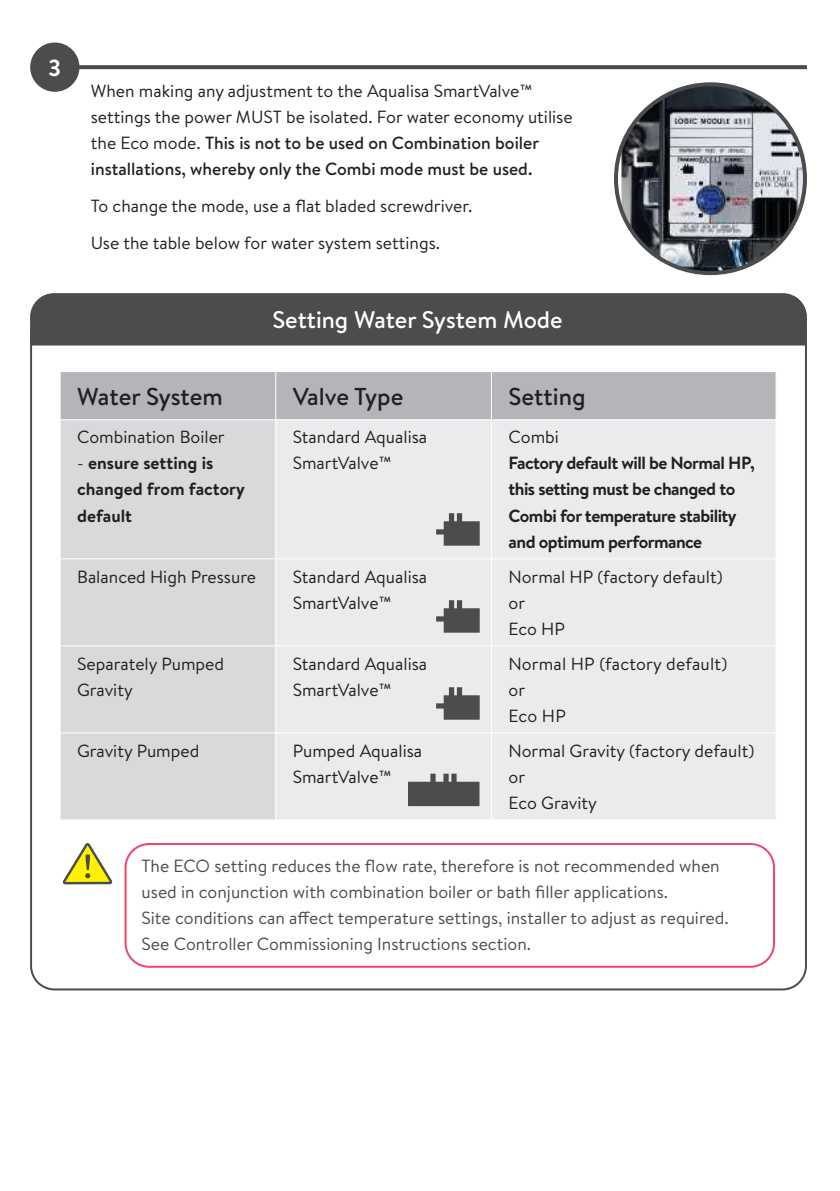
<style>
.page{position:relative;width:840px;height:1191px;background:#fff}
.page>*{position:absolute;margin:0;border:0;box-sizing:border-box;transform-origin:0 0}
.t1{font:500 24.4px "Brandon Text";color:#231f20}
.t2{font:500 24px "Brandon Text";color:#fff}
.t3{font:700 24px "Brandon Grotesque";color:#fff}
.t4{font:17.6px/26px "Brandon Text";color:#231f20}
.t5{font:17.6px/26px "Brandon Text";color:#4b4c4d}
.t6{font:700 17.6px/26px "Brandon Text";letter-spacing:-.03em;color:#231f20}
.t7{font:700 17.6px/26px "Brandon Text";color:#231f20}
.s1{font-weight:500}
.s2{font-weight:400}
</style>
<div class="page">
<svg style="left:79px;top:65px;width:727px;height:4px;background:#515253"></svg>
<div style="left:32px;top:45px;width:45px;height:45px;background:#4b4c4d;border-radius:50%"></div>
<div style="left:30px;top:43px;width:49px;height:49px;border:4px solid #4b4c4d;border-radius:50%"></div>
<img style="left:621px;top:84px;width:183px;height:189px">
<div style="left:613px;top:82px;width:193px;height:193px;border:4px solid #4b4c4d;border-radius:50%"></div>
<div style="left:30px;top:293px;width:776px;height:52px;background:#4b4c4d"></div>
<div style="left:61px;top:372px;width:714px;height:47px;background:#b4b5b8"></div>
<div style="left:61px;top:420px;width:214px;height:399px;background:#d8d9db"></div>
<div style="left:276px;top:420px;width:499px;height:399px;background:#eaebec"></div>
<hr style="left:60px;top:558px;width:215px;height:1px;background:#fff">
<hr style="left:275px;top:558px;width:216px;height:1px;background:#fff">
<hr style="left:491px;top:558px;width:285px;height:1px;background:#fff">
<hr style="left:60px;top:645px;width:215px;height:1px;background:#fff">
<hr style="left:275px;top:645px;width:216px;height:1px;background:#fff">
<hr style="left:491px;top:645px;width:285px;height:1px;background:#fff">
<hr style="left:60px;top:732px;width:215px;height:1px;background:#fff">
<hr style="left:275px;top:732px;width:216px;height:1px;background:#fff">
<hr style="left:491px;top:732px;width:285px;height:1px;background:#fff">
<hr style="left:275px;top:372px;width:1px;height:47px;background:#fff">
<hr style="left:490px;top:372px;width:1px;height:47px;background:#fff">
<hr style="left:490px;top:420px;width:1px;height:138px;background:#fff">
<hr style="left:490px;top:559px;width:1px;height:86px;background:#fff">
<hr style="left:490px;top:646px;width:1px;height:86px;background:#fff">
<hr style="left:490px;top:733px;width:1px;height:86px;background:#fff">
<svg style="left:408px;top:773px;width:71px;height:33px;background:#6c6d6e"></svg>
<svg style="left:436px;top:687px;width:43px;height:32px"></svg>
<svg style="left:436px;top:600px;width:43px;height:32px"></svg>
<svg style="left:436px;top:513px;width:43px;height:32px"></svg>
<div style="left:124px;top:843px;width:650px;height:124px;border:2px solid #ef466e;border-radius:24px"></div>
<svg style="left:63px;top:843px;width:49px;height:41px"></svg>
<h2 class="t3" style="left:48px;top:51px;width:14px">3</h2>
<p class="t4" style="left:91px;top:77px;width:483px">When making any adjustment to the Aqualisa SmartValve™ settings the power MUST be isolated. For water economy utilise the Eco mode. <span class="s1">This is not to be used on Combination boiler installations, whereby only the Combi mode must be used.</span></p>
<p class="t4" style="left:91px;top:186px;width:383px;line-height:37.4px">To change the mode, use a flat bladed screwdriver.<br>Use the table below for water system settings.</p>
<h2 class="t2" style="left:272px;top:303px;width:291px">Setting Water System Mode</h2>
<h1 class="t1" style="left:77px;top:380px;width:147px">Water System</h1>
<h1 class="t1" style="left:292px;top:380px;width:112px">Valve Type</h1>
<h1 class="t1" style="left:508px;top:380px;width:79px">Setting</h1>
<p class="t4" style="left:77px;top:424px;width:149px">Combination Boiler</p>
<p class="t7" style="left:77px;top:450px;width:169px"><span class="s2">-</span> ensure setting is changed from factory default</p>
<p class="t4" style="left:292px;top:424px;width:136px">Standard Aqualisa<br>SmartValve™</p>
<p class="t4" style="left:508px;top:424px;width:52px">Combi</p>
<p class="t6" style="left:508px;top:450px;width:248px">Factory default will be Normal HP, this setting must be changed to<br>Combi for temperature stability and optimum performance</p>
<p class="t4" style="left:77px;top:563px;width:180px">Balanced High Pressure</p>
<p class="t4" style="left:292px;top:563px;width:136px">Standard Aqualisa<br>SmartValve™</p>
<p class="t4" style="left:508px;top:563px;width:216px">Normal HP (factory default) or<br>Eco HP</p>
<p class="t4" style="left:77px;top:650px;width:148px">Separately Pumped<br>Gravity</p>
<p class="t4" style="left:292px;top:650px;width:136px">Standard Aqualisa<br>SmartValve™</p>
<p class="t4" style="left:508px;top:650px;width:220px">Normal HP (factory default) or<br>Eco HP</p>
<p class="t4" style="left:77px;top:737px;width:124px">Gravity Pumped</p>
<p class="t4" style="left:292px;top:737px;width:131px">Pumped Aqualisa<br>SmartValve™</p>
<p class="t4" style="left:508px;top:737px;width:247px">Normal Gravity (factory default) or<br>Eco Gravity</p>
<p class="t5" style="left:141px;top:852px;width:588px">The ECO setting reduces the flow rate, therefore is not recommended when used in conjunction with combination boiler or bath filler applications.<br>Site conditions can affect temperature settings, installer to adjust as required.<br>See Controller Commissioning Instructions section.</p>
</div>
